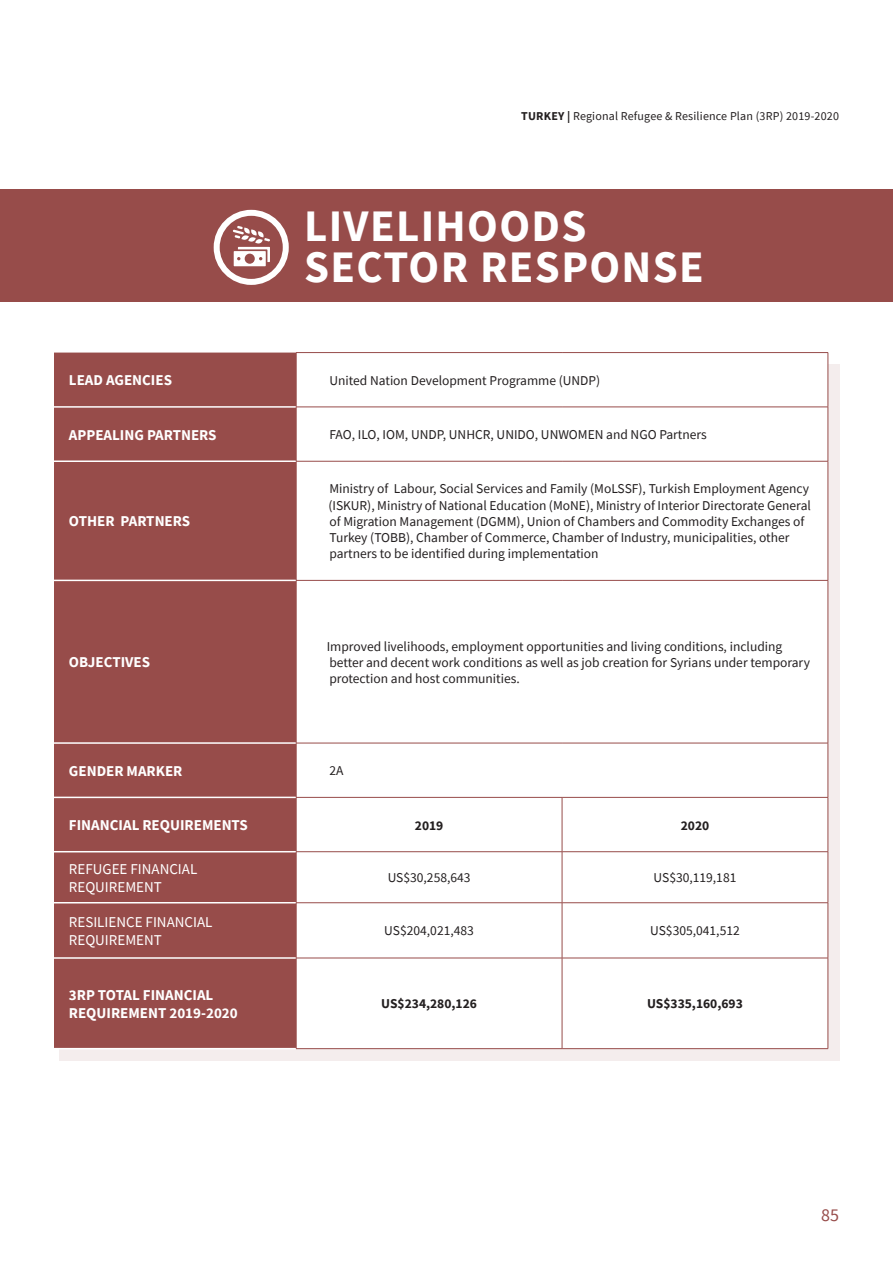
<style>
.page{position:relative;width:893px;height:1263px;background:#fff}
.page>*{position:absolute;margin:0;border:0;box-sizing:border-box;transform-origin:0 0}
.t1{font:700 45px "Source Sans Pro";letter-spacing:.03em;color:#fff}
.t2{font:18px "Source Sans Pro";color:#974c4a}
.t3{font:700 15px "Source Sans Pro";color:#fff}
.t4{font:15px "Source Sans Pro";color:#fff}
.t5{font:13.5px "Source Sans Pro";color:#231f20}
.t6{font:700 13.5px "Source Sans Pro";color:#231f20}
.t7{font:12px "Source Sans Pro";letter-spacing:.015em;color:#231f20}
.s1{font-weight:700}
</style>
<div class="page">
<div style="left:60px;top:364px;width:780px;height:696px;background:#f4eded"></div>
<div style="left:0;top:190px;width:893px;height:112px;background:#974c4a"></div>
<div style="left:54px;top:353px;width:242px;height:695px;background:#974c4a"></div>
<div style="left:297px;top:353px;width:531px;height:695px;background:#fff"></div>
<hr style="left:828px;top:353px;width:1px;height:54px;background:#974c4a">
<hr style="left:828px;top:407px;width:1px;height:54px;background:#974c4a">
<hr style="left:828px;top:461px;width:1px;height:119px;background:#974c4a">
<hr style="left:828px;top:581px;width:1px;height:162px;background:#974c4a">
<hr style="left:828px;top:743px;width:1px;height:54px;background:#974c4a">
<hr style="left:54px;top:406px;width:242px;height:2px;background:#fff">
<hr style="left:54px;top:460px;width:242px;height:2px;background:#fff">
<hr style="left:54px;top:580px;width:242px;height:1px;background:#fff">
<hr style="left:54px;top:742px;width:242px;height:2px;background:#fff">
<hr style="left:54px;top:797px;width:242px;height:1px;background:#fff">
<hr style="left:54px;top:851px;width:242px;height:1px;background:#fff">
<hr style="left:54px;top:902px;width:242px;height:1px;background:#fff">
<hr style="left:54px;top:957px;width:242px;height:2px;background:#fff">
<hr style="left:54px;top:1048px;width:242px;height:1px;background:#fff">
<hr style="left:296px;top:352px;width:266px;height:1px;background:#974c4a">
<hr style="left:296px;top:353px;width:1px;height:54px;background:#974c4a">
<hr style="left:562px;top:352px;width:266px;height:1px;background:#974c4a">
<hr style="left:296px;top:407px;width:266px;height:1px;background:#974c4a">
<hr style="left:296px;top:407px;width:1px;height:54px;background:#974c4a">
<hr style="left:562px;top:407px;width:266px;height:1px;background:#974c4a">
<hr style="left:296px;top:461px;width:266px;height:1px;background:#974c4a">
<hr style="left:296px;top:461px;width:1px;height:119px;background:#974c4a">
<hr style="left:562px;top:461px;width:266px;height:1px;background:#974c4a">
<hr style="left:296px;top:580px;width:266px;height:1px;background:#974c4a">
<hr style="left:296px;top:581px;width:1px;height:162px;background:#974c4a">
<hr style="left:562px;top:580px;width:266px;height:1px;background:#974c4a">
<hr style="left:296px;top:743px;width:266px;height:1px;background:#974c4a">
<hr style="left:296px;top:743px;width:1px;height:54px;background:#974c4a">
<hr style="left:562px;top:743px;width:266px;height:1px;background:#974c4a">
<hr style="left:296px;top:797px;width:266px;height:1px;background:#974c4a">
<hr style="left:296px;top:797px;width:1px;height:54px;background:#974c4a">
<hr style="left:562px;top:797px;width:266px;height:1px;background:#974c4a">
<hr style="left:562px;top:797px;width:1px;height:54px;background:#974c4a">
<hr style="left:828px;top:797px;width:1px;height:54px;background:#974c4a">
<hr style="left:296px;top:851px;width:266px;height:1px;background:#974c4a">
<hr style="left:296px;top:852px;width:1px;height:50px;background:#974c4a">
<hr style="left:562px;top:851px;width:266px;height:1px;background:#974c4a">
<hr style="left:562px;top:852px;width:1px;height:50px;background:#974c4a">
<hr style="left:828px;top:852px;width:1px;height:50px;background:#974c4a">
<hr style="left:296px;top:902px;width:266px;height:1px;background:#974c4a">
<hr style="left:296px;top:903px;width:1px;height:55px;background:#974c4a">
<hr style="left:562px;top:902px;width:266px;height:1px;background:#974c4a">
<hr style="left:562px;top:903px;width:1px;height:55px;background:#974c4a">
<hr style="left:828px;top:903px;width:1px;height:55px;background:#974c4a">
<hr style="left:296px;top:958px;width:266px;height:1px;background:#974c4a">
<hr style="left:296px;top:958px;width:1px;height:90px;background:#974c4a">
<hr style="left:562px;top:958px;width:266px;height:1px;background:#974c4a">
<hr style="left:562px;top:958px;width:1px;height:90px;background:#974c4a">
<hr style="left:828px;top:958px;width:1px;height:90px;background:#974c4a">
<hr style="left:296px;top:1048px;width:266px;height:1px;background:#974c4a">
<hr style="left:562px;top:1048px;width:266px;height:1px;background:#974c4a">
<div style="left:214px;top:210px;width:75px;height:75px;border:6px solid #fff;border-radius:50%"></div>
<svg style="left:233px;top:226px;width:37px;height:40px"></svg>
<p class="t7" style="left:521px;top:108px;width:319px"><span class="s1">TURKEY |</span> Regional Refugee &amp; Resilience Plan (3RP) 2019-2020</p>
<p class="t1" style="left:304px;top:196px;width:284px">LIVELIHOODS</p>
<p class="t1" style="left:304px;top:236px;width:401px">SECTOR RESPONSE</p>
<p class="t3" style="left:69px;top:370px;width:105px">LEAD AGENCIES</p>
<p class="t5" style="left:329px;top:372px;width:272px">United Nation Development Programme (UNDP)</p>
<p class="t3" style="left:69px;top:425px;width:149px">APPEALING PARTNERS</p>
<p class="t5" style="left:329px;top:426px;width:379px">FAO, ILO, IOM, UNDP, UNHCR, UNIDO, UNWOMEN and NGO Partners</p>
<p class="t3" style="left:69px;top:511px;width:123px">OTHER PARTNERS</p>
<p class="t3" style="left:69px;top:652px;width:83px">OBJECTIVES</p>
<p class="t5" style="left:329px;top:480px;width:481px">Ministry of Labour, Social Services and Family (MoLSSF), Turkish Employment Agency</p>
<p class="t5" style="left:328px;top:497px;width:484px">(ISKUR), Ministry of National Education (MoNE), Ministry of Interior Directorate General</p>
<p class="t5" style="left:329px;top:513px;width:476px">of Migration Management (DGMM), Union of Chambers and Commodity Exchanges of</p>
<p class="t5" style="left:329px;top:529px;width:462px">Turkey (TOBB), Chamber of Commerce, Chamber of Industry, municipalities, other</p>
<p class="t5" style="left:329px;top:545px;width:271px">partners to be identified during implementation</p>
<p class="t5" style="left:327px;top:637px;width:457px">Improved livelihoods, employment opportunities and living conditions, including</p>
<p class="t5" style="left:329px;top:654px;width:482px">better and decent work conditions as well as job creation for Syrians under temporary</p>
<p class="t5" style="left:329px;top:670px;width:192px">protection and host communities.</p>
<p class="t3" style="left:69px;top:761px;width:115px">GENDER MARKER</p>
<p class="t5" style="left:329px;top:762px;width:16px">2A</p>
<p class="t3" style="left:69px;top:815px;width:181px">FINANCIAL REQUIREMENTS</p>
<p class="t6" style="left:415px;top:816px;width:30px">2019</p>
<p class="t6" style="left:681px;top:816px;width:30px">2020</p>
<p class="t4" style="left:69px;top:859px;width:130px">REFUGEE FINANCIAL</p>
<p class="t4" style="left:69px;top:877px;width:95px">REQUIREMENT</p>
<p class="t5" style="left:388px;top:869px;width:84px">US$30,258,643</p>
<p class="t5" style="left:653px;top:869px;width:84px">US$30,119,181</p>
<p class="t4" style="left:69px;top:912px;width:145px">RESILIENCE FINANCIAL</p>
<p class="t4" style="left:69px;top:930px;width:95px">REQUIREMENT</p>
<p class="t3" style="left:69px;top:985px;width:146px">3RP TOTAL FINANCIAL</p>
<p class="t3" style="left:69px;top:1003px;width:170px">REQUIREMENT 2019-2020</p>
<p class="t5" style="left:384px;top:922px;width:91px">US$204,021,483</p>
<p class="t5" style="left:650px;top:922px;width:91px">US$305,041,512</p>
<p class="t6" style="left:381px;top:995px;width:97px">US$234,280,126</p>
<p class="t6" style="left:647px;top:995px;width:97px">US$335,160,693</p>
<h2 class="t2" style="left:821px;top:1203px;width:19px">85</h2>
</div>
